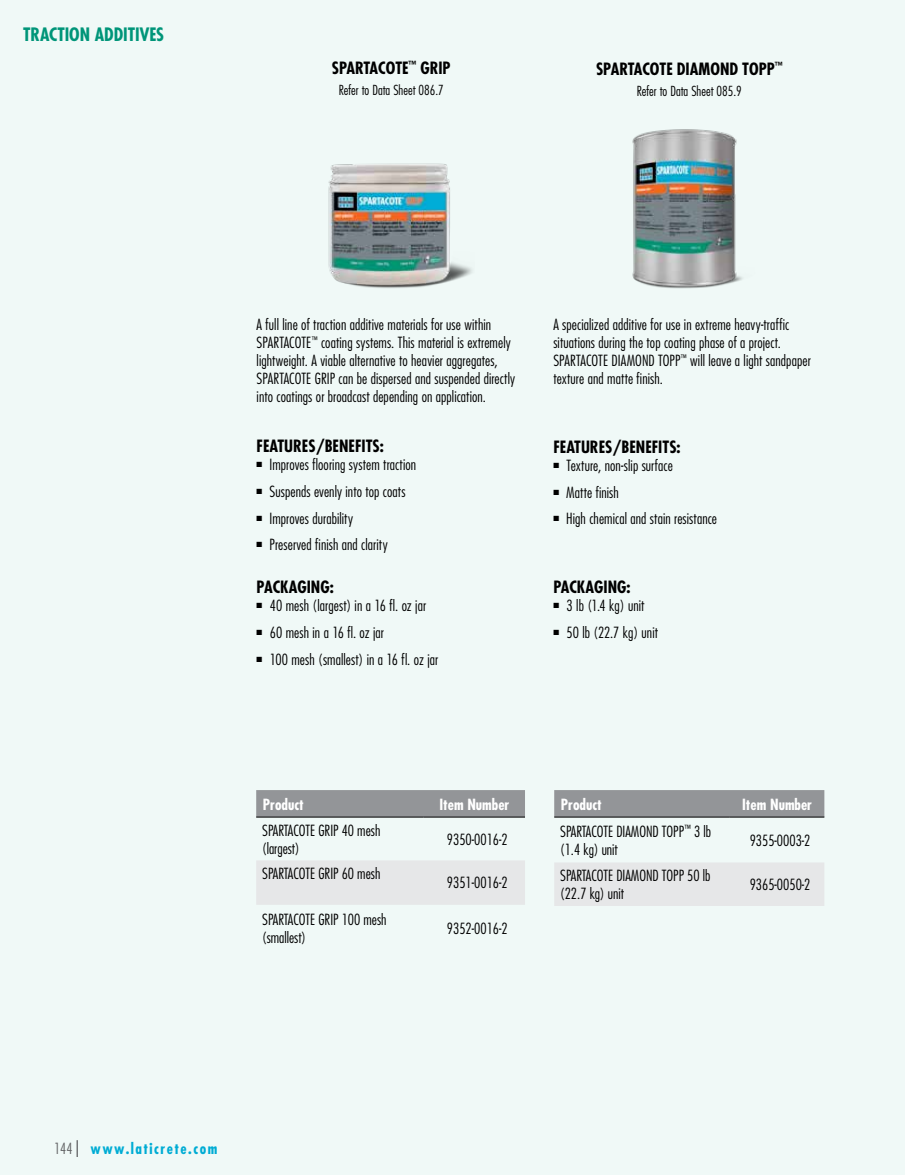
<style>
.page{position:relative;width:905px;height:1175px;background:#fff}
.page>*{position:absolute;margin:0;border:0;box-sizing:border-box;transform-origin:0 0}
.t1{font:700 condensed 18px "Futura";letter-spacing:-.005em;color:#009579}
.t2{font:700 condensed 16.5px "Futura";color:#000}
.t3{font:300 condensed 15px/18px "Futura";letter-spacing:.005em;color:#000}
.t4{font:700 condensed 15px "Futura";color:#fff}
.t5{font:700 condensed 15px "Futura";letter-spacing:.1em;color:#00acd4}
.t6{font:300 condensed 13.5px "Futura";color:#000}
.s1{font-weight:300;color:#636466}
.s2{font-weight:300;font-size:21px;color:#636466}
</style>
<div class="page">
<div style="left:0;top:0;width:904px;height:1174px;background:#f0f9f7"></div>
<div style="left:256px;top:790px;width:269px;height:26px;background:#939598"></div>
<div style="left:256px;top:860px;width:269px;height:44px;background:#e6e7e8"></div>
<hr style="left:256px;top:816px;width:167px;height:1px;background:#000">
<hr style="left:423px;top:816px;width:102px;height:1px;background:#000">
<img style="left:328px;top:163px;width:144px;height:125px">
<div style="left:554px;top:790px;width:270px;height:26px;background:#939598"></div>
<div style="left:554px;top:863px;width:270px;height:43px;background:#e6e7e8"></div>
<hr style="left:554px;top:816px;width:175px;height:1px;background:#000">
<hr style="left:729px;top:816px;width:95px;height:1px;background:#000">
<img style="left:632px;top:129px;width:111px;height:160px">
<p class="t1" style="left:23px;top:23px;width:142px">TRACTION ADDITIVES</p>
<p class="t2" style="left:332px;top:58px;width:120px">SPARTACOTE<sup>™</sup> GRIP</p>
<p class="t6" style="left:338px;top:82px;width:107px">Refer to Data Sheet 086.7</p>
<p class="t2" style="left:596px;top:58px;width:188px">SPARTACOTE DIAMOND TOPP<sup>™</sup></p>
<p class="t6" style="left:636px;top:83px;width:107px">Refer to Data Sheet 085.9</p>
<p class="t3" style="left:256px;top:315px;width:260px">A full line of traction additive materials for use within SPARTACOTE<sup>™</sup> coating systems. This material is extremely lightweight. A viable alternative to heavier aggregates, SPARTACOTE GRIP can be dispersed and suspended directly into coatings or broadcast depending on application.</p>
<p class="t2" style="left:256px;top:436px;width:129px">FEATURES/BENEFITS:</p>
<p class="t3" style="left:256px;top:455px;width:161px">■ Improves flooring system traction</p>
<p class="t3" style="left:256px;top:482px;width:151px">■ Suspends evenly into top coats</p>
<p class="t3" style="left:256px;top:509px;width:98px">■ Improves durability</p>
<p class="t3" style="left:256px;top:535px;width:132px">■ Preserved finish and clarity</p>
<p class="t2" style="left:256px;top:577px;width:79px">PACKAGING:</p>
<p class="t3" style="left:256px;top:597px;width:171px">■ 40 mesh (largest) in a 16 fl. oz jar</p>
<p class="t3" style="left:256px;top:623px;width:129px">■ 60 mesh in a 16 fl. oz jar</p>
<p class="t3" style="left:256px;top:650px;width:183px">■ 100 mesh (smallest) in a 16 fl. oz jar</p>
<p class="t3" style="left:553px;top:315px;width:259px">A specialized additive for use in extreme heavy-traffic situations during the top coating phase of a project.<br>SPARTACOTE DIAMOND TOPP<sup>™</sup> will leave a light sandpaper texture and matte finish.</p>
<p class="t2" style="left:553px;top:437px;width:129px">FEATURES/BENEFITS:</p>
<p class="t3" style="left:553px;top:456px;width:121px">■ Texture, non-slip surface</p>
<p class="t3" style="left:553px;top:483px;width:67px">■ Matte finish</p>
<p class="t3" style="left:553px;top:510px;width:165px">■ High chemical and stain resistance</p>
<p class="t2" style="left:553px;top:577px;width:79px">PACKAGING:</p>
<p class="t3" style="left:553px;top:597px;width:92px">■ 3 lb (1.4 kg) unit</p>
<p class="t3" style="left:553px;top:623px;width:106px">■ 50 lb (22.7 kg) unit</p>
<p class="t4" style="left:263px;top:794px;width:42px">Product</p>
<p class="t4" style="left:439px;top:794px;width:71px">Item Number</p>
<p class="t3" style="left:262px;top:821px;width:120px">SPARTACOTE GRIP 40 mesh (largest)</p>
<p class="t3" style="left:447px;top:830px;width:62px">9350-0016-2</p>
<p class="t3" style="left:262px;top:865px;width:120px">SPARTACOTE GRIP 60 mesh</p>
<p class="t3" style="left:447px;top:874px;width:62px">9351-0016-2</p>
<p class="t3" style="left:262px;top:911px;width:126px">SPARTACOTE GRIP 100 mesh (smallest)</p>
<p class="t3" style="left:447px;top:920px;width:62px">9352-0016-2</p>
<p class="t4" style="left:561px;top:794px;width:42px">Product</p>
<p class="t4" style="left:742px;top:794px;width:71px">Item Number</p>
<p class="t3" style="left:560px;top:822px;width:152px">SPARTACOTE DIAMOND TOPP<sup>™</sup> 3 lb (1.4 kg) unit</p>
<p class="t3" style="left:749px;top:831px;width:62px">9355-0003-2</p>
<p class="t3" style="left:560px;top:866px;width:152px">SPARTACOTE DIAMOND TOPP 50 lb (22.7 kg) unit</p>
<p class="t3" style="left:749px;top:875px;width:62px">9365-0050-2</p>
<p class="t5" style="left:54px;top:1138px;width:165px"><span class="s1">144</span> <span class="s2">l</span> www.laticrete.com</p>
</div>
